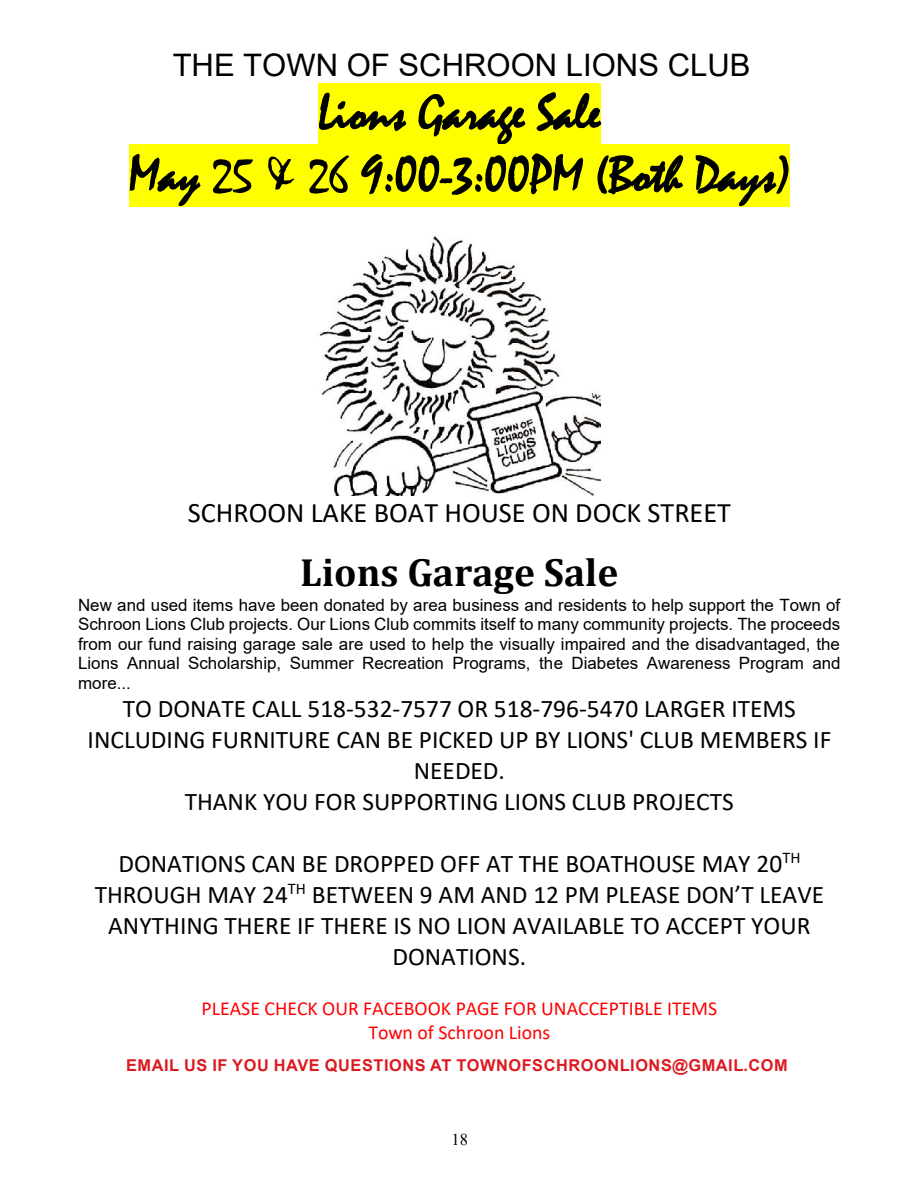
<style>
.page{position:relative;width:918px;height:1188px;background:#fff}
.page>*{position:absolute;margin:0;border:0;box-sizing:border-box;transform-origin:0 0}
.t1{font:50.85px/61.8px "Mistral";color:#000;text-align:center}
.t2{font:700 39.45px "Cambria";color:#000}
.t3{font:31.05px "Arial";color:#000}
.t4{font:28.35px "Calibri";color:#000}
.t5{font:25.35px/31px "Calibri";color:#000;text-align:center}
.t6{font:19.8px/24.3px "Calibri";color:#f00;text-align:center}
.t7{font:16.95px/19.5px "Arial";color:#000;text-align:justify}
.Title_2{font:16.5px "Times New Roman";color:#000}
.Paragraph_Style_1{font:700 16.35px "Arial";letter-spacing:.035em;color:#db1a21}
</style>
<div class="page">
<div style="left:318px;top:83px;width:283px;height:62px;background:#ff0"></div>
<div style="left:129px;top:145px;width:661px;height:62px;background:#ff0"></div>
<img style="left:319px;top:236px;width:282px;height:259px">
<p class="t3" style="left:173px;top:44px;width:579px">THE TOWN OF SCHROON LIONS CLUB</p>
<p class="t1" style="left:129px;top:83px;width:662px">Lions Garage Sale<br>May 25 &amp; 26 9:00-3:00PM (Both Days)</p>
<p class="t4" style="left:188px;top:493px;width:545px">SCHROON LAKE BOAT HOUSE ON DOCK STREET</p>
<p class="t2" style="left:300px;top:545px;width:320px">Lions Garage Sale</p>
<p class="t7" style="left:78px;top:595px;width:764px">New and used items have been donated by area business and residents to help support the Town of Schroon Lions Club projects. Our Lions Club commits itself to many community projects. The proceeds from our fund raising garage sale are used to help the visually impaired and the disadvantaged, the Lions Annual Scholarship, Summer Recreation Programs, the Diabetes Awareness Program and more...</p>
<p class="t5" style="left:88px;top:692px;width:745px">TO DONATE CALL 518-532-7577 OR 518-796-5470 LARGER ITEMS INCLUDING FURNITURE CAN BE PICKED UP BY LIONS' CLUB MEMBERS IF NEEDED.<br>THANK YOU FOR SUPPORTING LIONS CLUB PROJECTS</p>
<p class="t5" style="left:95px;top:847px;width:731px">DONATIONS CAN BE DROPPED OFF AT THE BOATHOUSE MAY 20<sup>TH </sup>THROUGH MAY 24<sup>TH</sup> BETWEEN 9 AM AND 12 PM PLEASE DON’T LEAVE ANYTHING THERE IF THERE IS NO LION AVAILABLE TO ACCEPT YOUR DONATIONS.</p>
<p class="t6" style="left:202px;top:995px;width:517px">PLEASE CHECK OUR FACEBOOK PAGE FOR UNACCEPTIBLE ITEMS<br>Town of Schroon Lions</p>
<p class="Paragraph_Style_1" style="left:126px;top:1054px;width:663px">EMAIL US IF YOU HAVE QUESTIONS AT TOWNOFSCHROONLIONS@GMAIL.COM</p>
<p class="Title_2" style="left:452px;top:1128px;width:18px">18</p>
</div>
